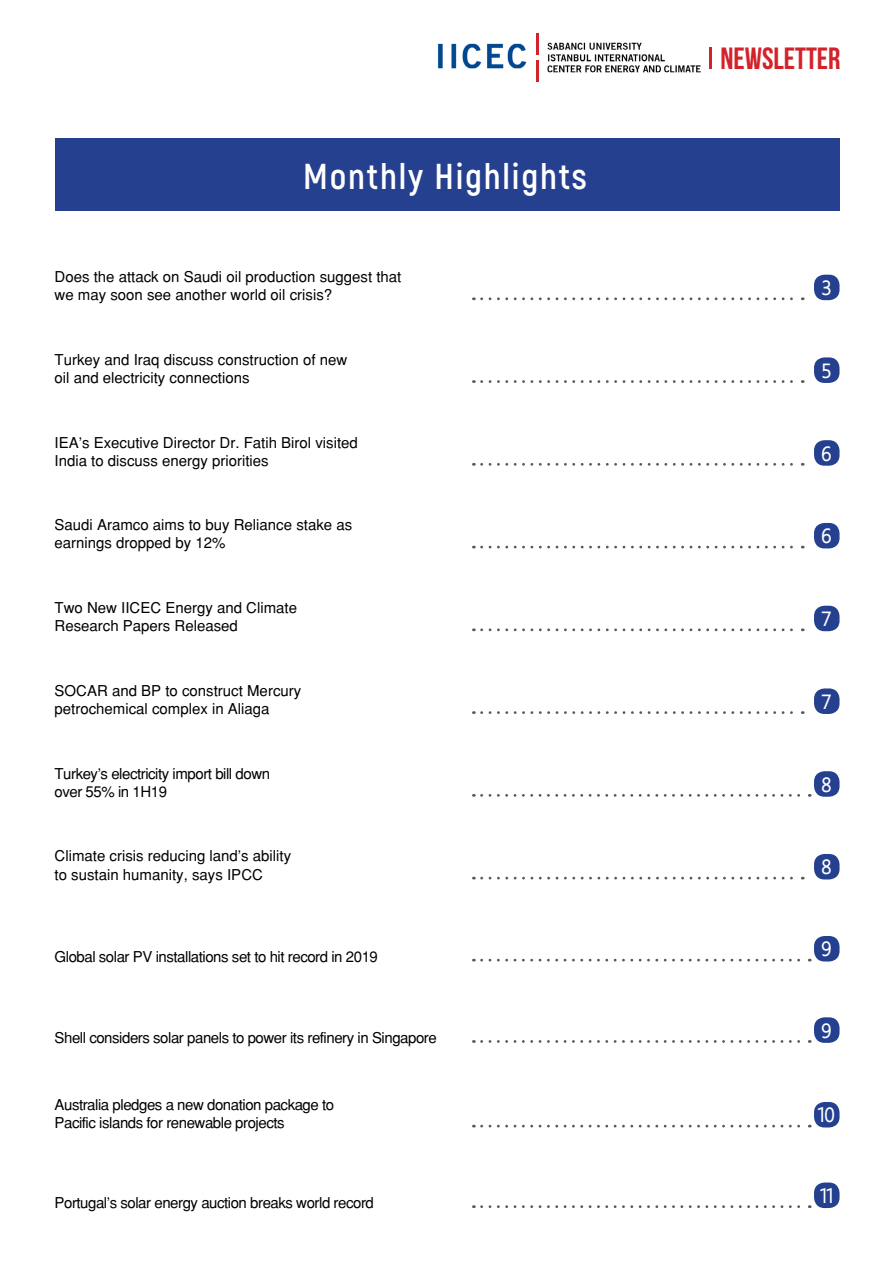
<style>
.page{position:relative;width:893px;height:1263px;background:#fff}
.page>*{position:absolute;margin:0;border:0;box-sizing:border-box;transform-origin:0 0}
.t1{font:700 36px "Akrobat";letter-spacing:.05em;color:#fff}
.t2{font:30.75px "Bebas Neue";color:#d2232a}
.t3{font:700 21px "Homizio";color:#fff}
.t4{font:500 15px/18px "Helvetica";color:#000}
.t5{font:500 15px/18px "Helvetica";letter-spacing:-.03em;color:#000}
</style>
<div class="page">
<img style="left:437px;top:42px;width:274px;height:31px">
<hr style="left:709px;top:48px;width:2px;height:21px;background:#d2232a">
<svg style="left:534px;top:33px;width:6px;height:49px"></svg>
<hr style="left:536px;top:34px;width:2px;height:21px;background:#d2232a">
<hr style="left:536px;top:60px;width:2px;height:22px;background:#d2232a">
<div style="left:55px;top:138px;width:784px;height:72px;background:#25408f"></div>
<div style="left:814px;top:275px;width:25px;height:25px;background:#25408f;border-radius:10px"></div>
<svg style="left:482px;top:297px;width:321px;height:3px"></svg>
<div style="left:814px;top:357px;width:25px;height:26px;background:#25408f;border-radius:10px"></div>
<svg style="left:482px;top:380px;width:321px;height:3px"></svg>
<div style="left:814px;top:523px;width:25px;height:25px;background:#25408f;border-radius:10px"></div>
<svg style="left:482px;top:546px;width:321px;height:2px"></svg>
<div style="left:814px;top:440px;width:25px;height:26px;background:#25408f;border-radius:10px"></div>
<svg style="left:482px;top:463px;width:321px;height:3px"></svg>
<div style="left:814px;top:606px;width:25px;height:25px;background:#25408f;border-radius:10px"></div>
<svg style="left:482px;top:628px;width:321px;height:3px"></svg>
<div style="left:814px;top:854px;width:25px;height:25px;background:#25408f;border-radius:10px"></div>
<svg style="left:482px;top:877px;width:321px;height:2px"></svg>
<div style="left:814px;top:688px;width:25px;height:26px;background:#25408f;border-radius:10px"></div>
<svg style="left:482px;top:711px;width:321px;height:3px"></svg>
<div style="left:814px;top:771px;width:25px;height:26px;background:#25408f;border-radius:10px"></div>
<svg style="left:482px;top:794px;width:328px;height:3px"></svg>
<div style="left:814px;top:936px;width:25px;height:25px;background:#25408f;border-radius:10px"></div>
<svg style="left:482px;top:959px;width:328px;height:2px"></svg>
<div style="left:814px;top:1017px;width:25px;height:26px;background:#25408f;border-radius:10px"></div>
<svg style="left:482px;top:1040px;width:328px;height:3px"></svg>
<div style="left:814px;top:1102px;width:25px;height:25px;background:#25408f;border-radius:10px"></div>
<svg style="left:482px;top:1125px;width:328px;height:2px"></svg>
<div style="left:814px;top:1182px;width:25px;height:26px;background:#25408f;border-radius:10px"></div>
<svg style="left:482px;top:1205px;width:328px;height:3px"></svg>
<h1 class="t1" style="left:303px;top:154px;width:285px">Monthly Highlights</h1>
<h2 class="t2" style="left:720px;top:41px;width:122px">NEWSLETTER</h2>
<p class="t4" style="left:55px;top:268px;width:348px">Does the attack on Saudi oil production suggest that we may soon see another world oil crisis?</p>
<h3 class="t3" style="left:822px;top:276px;width:10px">3</h3>
<p class="t4" style="left:55px;top:350px;width:294px">Turkey and Iraq discuss construction of new oil and electricity connections</p>
<h3 class="t3" style="left:822px;top:358px;width:10px">5</h3>
<p class="t4" style="left:55px;top:433px;width:305px">IEA’s Executive Director Dr. Fatih Birol visited<br>India to discuss energy priorities</p>
<h3 class="t3" style="left:822px;top:441px;width:11px">6</h3>
<p class="t4" style="left:55px;top:516px;width:299px">Saudi Aramco aims to buy Reliance stake as earnings dropped by 12%</p>
<h3 class="t3" style="left:822px;top:524px;width:11px">6</h3>
<p class="t4" style="left:55px;top:599px;width:244px">Two New IICEC Energy and Climate<br>Research Papers Released</p>
<h3 class="t3" style="left:822px;top:607px;width:11px">7</h3>
<p class="t4" style="left:55px;top:681px;width:248px">SOCAR and BP to construct Mercury petrochemical complex in Aliaga</p>
<h3 class="t3" style="left:822px;top:689px;width:11px">7</h3>
<p class="t5" style="left:55px;top:764px;width:217px">Turkey’s electricity import bill down over 55% in 1H19</p>
<h3 class="t3" style="left:822px;top:772px;width:11px">8</h3>
<p class="t4" style="left:55px;top:847px;width:238px">Climate crisis reducing land’s ability to sustain humanity, says IPCC</p>
<h3 class="t3" style="left:822px;top:855px;width:11px">8</h3>
<p class="t5" style="left:55px;top:947px;width:325px">Global solar PV installations set to hit record in 2019</p>
<h3 class="t3" style="left:822px;top:937px;width:11px">9</h3>
<p class="t5" style="left:55px;top:1028px;width:384px">Shell considers solar panels to power its refinery in Singapore</p>
<h3 class="t3" style="left:822px;top:1018px;width:11px">9</h3>
<p class="t5" style="left:55px;top:1095px;width:281px">Australia pledges a new donation package to<br>Pacific islands for renewable projects</p>
<h3 class="t3" style="left:818px;top:1103px;width:18px">10</h3>
<p class="t5" style="left:55px;top:1193px;width:321px">Portugal’s solar energy auction breaks world record</p>
<h3 class="t3" style="left:821px;top:1183px;width:13px">11</h3>
</div>
